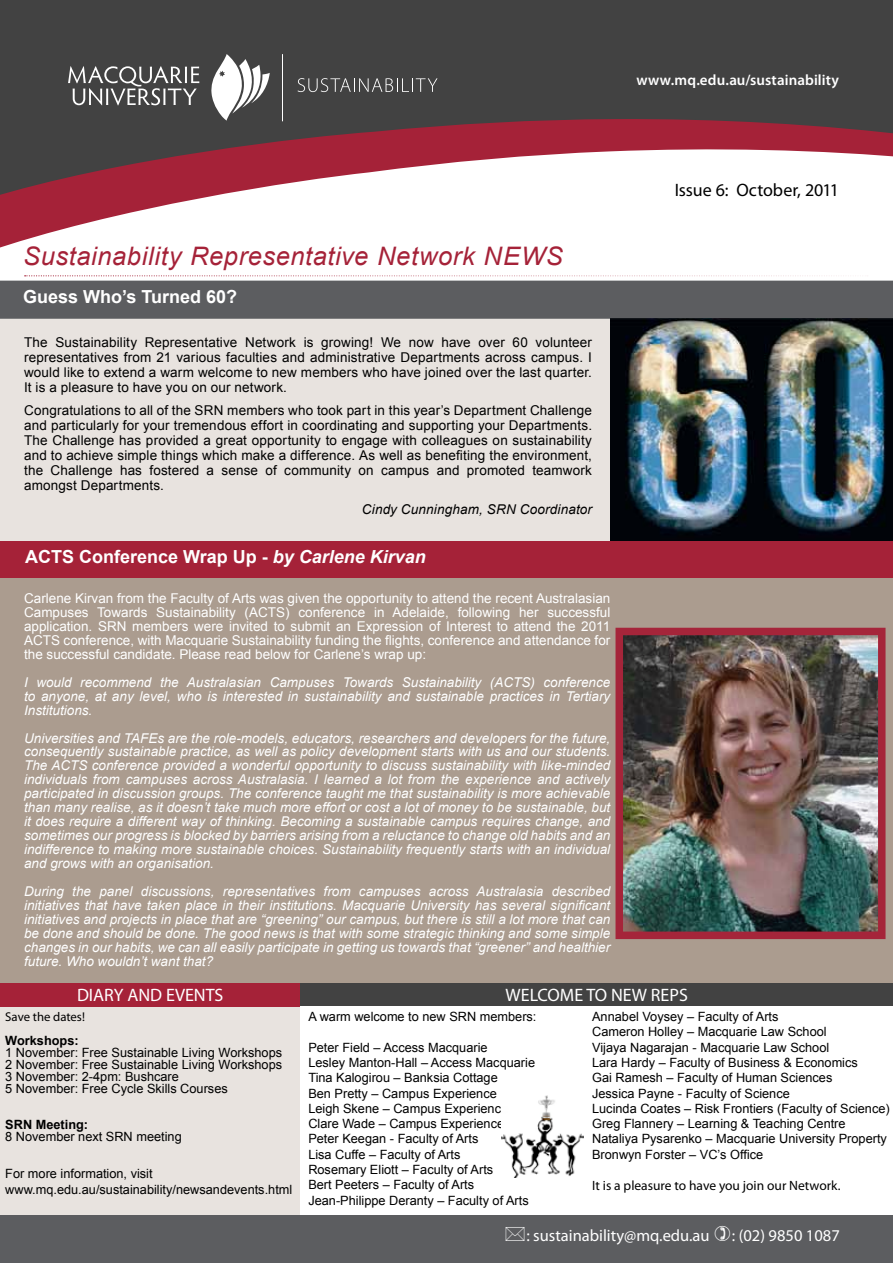
<style>
.page{position:relative;width:893px;height:1263px;background:#fff}
.page>*{position:absolute;margin:0;border:0;box-sizing:border-box;transform-origin:0 0}
.t1{font:italic 25.5px "Arial";letter-spacing:.025em;color:#a52238}
.t2{font:700 18px "Arial";color:#fff}
.t3{font:18px "Myriad Pro";color:#fff}
.t4{font:18px "Myriad Pro";letter-spacing:-.01em;color:#000}
.t5{font:16.5px "Myriad Pro";color:#fff}
.t6{font:600 15px "Myriad Pro";letter-spacing:.005em;color:#fff}
.t7{font:italic 13.5px/14px "Arial";color:#fff;text-align:justify}
.t8{font:13.5px/15px "Arial";letter-spacing:.01em;color:#000;text-align:justify}
.t9{font:13.5px/14px "Arial";color:#fff;text-align:justify}
.t10{font:13.5px "Myriad Pro";color:#000}
.t11{font:italic 13.5px "Arial";letter-spacing:.015em;color:#000}
.t12{font:12.75px/15.3px "Arial";color:#000}
.t13{font:700 12.75px "Arial";color:#000}
.t14{font:12.75px "Myriad Pro";color:#000}
.s1{font-style:italic}
</style>
<div class="page">
<div style="left:0;top:281px;width:893px;height:552px;background:#e8e3df"></div>
<div style="left:0;top:578px;width:893px;height:647px;background:#ab9c8f"></div>
<div style="left:0;top:989px;width:300px;height:240px;background:#e8e3df"></div>
<div style="left:0;top:0;width:893px;height:119px;background:#424242"></div>
<svg style="left:0;top:119px;width:893px;height:129px"></svg>
<svg style="left:68px;top:66px;width:131px;height:39px;background:#6e6e6e"></svg>
<hr style="left:282px;top:54px;width:1px;height:67px;background:#fff">
<svg style="left:211px;top:54px;width:59px;height:67px"></svg>
<svg style="left:298px;top:78px;width:139px;height:14px;background:#616161"></svg>
<svg style="left:0;top:275px;width:893px;height:44px;background:#707073"></svg>
<div style="left:0;top:541px;width:893px;height:37px;background:#a52238"></div>
<img style="left:624px;top:637px;width:252px;height:293px">
<div style="left:615px;top:628px;width:270px;height:311px;border:8px solid #a52238"></div>
<div style="left:0;top:983px;width:300px;height:23px;background:#a52238"></div>
<div style="left:300px;top:983px;width:593px;height:23px;background:#424242"></div>
<div style="left:300px;top:1006px;width:593px;height:212px;background:#fff"></div>
<img style="left:610px;top:319px;width:283px;height:222px">
<div style="left:0;top:1215px;width:893px;height:48px;background:#5c5d60"></div>
<img style="left:501px;top:1096px;width:82px;height:81px">
<p class="t6" style="left:636px;top:71px;width:204px">www.mq.edu.au/sustainability</p>
<h1 class="t1" style="left:23px;top:240px;width:541px">Sustainability Representative Network NEWS</h1>
<h2 class="t2" style="left:23px;top:285px;width:216px">Guess Who’s Turned 60?</h2>
<p class="t8" style="left:24px;top:334px;width:569px">The Sustainability Representative Network is growing! We now have over 60 volunteer representatives from 21 various faculties and administrative Departments across campus. I would like to extend a warm welcome to new members who have joined over the last quarter.<br>It is a pleasure to have you on our network.</p>
<p class="t8" style="left:24px;top:403px;width:569px">Congratulations to all of the SRN members who took part in this year’s Department Challenge and particularly for your tremendous effort in coordinating and supporting your Departments.<br>The Challenge has provided a great opportunity to engage with colleagues on sustainability and to achieve simple things which make a difference. As well as benefiting the environment, the Challenge has fostered a sense of community on campus and promoted teamwork amongst Departments.</p>
<p class="t11" style="left:362px;top:500px;width:232px">Cindy Cunningham, SRN Coordinator</p>
<h2 class="t2" style="left:25px;top:545px;width:402px">ACTS Conference Wrap Up - <span class="s1">by Carlene Kirvan</span></h2>
<p class="t9" style="left:24px;top:591px;width:588px">Carlene Kirvan from the Faculty of Arts was given the opportunity to attend the recent Australasian Campuses Towards Sustainability (ACTS) conference in Adelaide, following her successful application. SRN members were invited to submit an Expression of Interest to attend the 2011<br>ACTS conference, with Macquarie Sustainability funding the flights, conference and attendance for the successful candidate. Please read below for Carlene’s wrap up:</p>
<p class="t7" style="left:24px;top:675px;width:588px">I would recommend the Australasian Campuses Towards Sustainability (ACTS) conference to anyone, at any level, who is interested in sustainability and sustainable practices in Tertiary Institutions.</p>
<p class="t7" style="left:24px;top:731px;width:588px">Universities and TAFEs are the role-models, educators, researchers and developers for the future, consequently sustainable practice, as well as policy development starts with us and our students.<br>The ACTS conference provided a wonderful opportunity to discuss sustainability with like-minded individuals from campuses across Australasia. I learned a lot from the experience and actively participated in discussion groups. The conference taught me that sustainability is more achievable than many realise, as it doesn’t take much more effort or cost a lot of money to be sustainable, but it does require a different way of thinking. Becoming a sustainable campus requires change, and sometimes our progress is blocked by barriers arising from a reluctance to change old habits and an indifference to making more sustainable choices. Sustainability frequently starts with an individual and grows with an organisation.</p>
<p class="t7" style="left:24px;top:884px;width:588px">During the panel discussions, representatives from campuses across Australasia described initiatives that have taken place in their institutions. Macquarie University has several significant initiatives and projects in place that are “greening” our campus, but there is still a lot more that can be done and should be done. The good news is that with some strategic thinking and some simple changes in our habits, we can all easily participate in getting us towards that “greener” and healthier future. Who wouldn’t want that?</p>
<h2 class="t4" style="left:675px;top:178px;width:166px">Issue 6: October, 2011</h2>
<h2 class="t3" style="left:77px;top:984px;width:148px">DIARY AND EVENTS</h2>
<h2 class="t3" style="left:506px;top:984px;width:184px">WELCOME TO NEW REPS</h2>
<p class="t12" style="left:592px;top:1009px;width:299px">Annabel Voysey – Faculty of Arts<br>Cameron Holley – Macquarie Law School<br>Vijaya Nagarajan - Macquarie Law School<br>Lara Hardy – Faculty of Business &amp; Economics<br>Gai Ramesh – Faculty of Human Sciences<br>Jessica Payne - Faculty of Science<br>Lucinda Coates – Risk Frontiers (Faculty of Science)<br>Greg Flannery – Learning &amp; Teaching Centre Nataliya Pysarenko – Macquarie University Property Bronwyn Forster – VC’s Office</p>
<p class="t10" style="left:592px;top:1177px;width:250px">It is a pleasure to have you join our Network.</p>
<p class="t12" style="left:308px;top:1009px;width:230px">A warm welcome to new SRN members:</p>
<p class="t12" style="left:308px;top:1040px;width:228px">Peter Field – Access Macquarie<br>Lesley Manton-Hall – Access Macquarie<br>Tina Kalogirou – Banksia Cottage<br>Ben Pretty – Campus Experience<br>Leigh Skene – Campus Experience<br>Clare Wade – Campus Experience<br>Peter Keegan - Faculty of Arts<br>Lisa Cuffe – Faculty of Arts<br>Rosemary Eliott – Faculty of Arts<br>Bert Peeters – Faculty of Arts<br>Jean-Philippe Deranty – Faculty of Arts</p>
<p class="t5" style="left:526px;top:1225px;width:185px">: sustainability@mq.edu.au</p>
<p class="t5" style="left:732px;top:1225px;width:109px">: (02) 9850 1087</p>
<p class="t14" style="left:5px;top:1009px;width:81px">Save the dates!</p>
<p class="t13" style="left:5px;top:1032px;width:75px">Workshops:</p>
<p class="t12" style="left:5px;top:1046px;width:278px;line-height:12px">1 November: Free Sustainable Living Workshops 2 November: Free Sustainable Living Workshops 3 November: 2-4pm: Bushcare<br>5 November: Free Cycle Skills Courses</p>
<p class="t13" style="left:5px;top:1116px;width:84px">SRN Meeting:</p>
<p class="t12" style="left:5px;top:1129px;width:178px">8 November next SRN meeting</p>
<p class="t12" style="left:5px;top:1166px;width:288px">For more information, visit www.mq.edu.au/sustainability/newsandevents.html</p>
</div>
